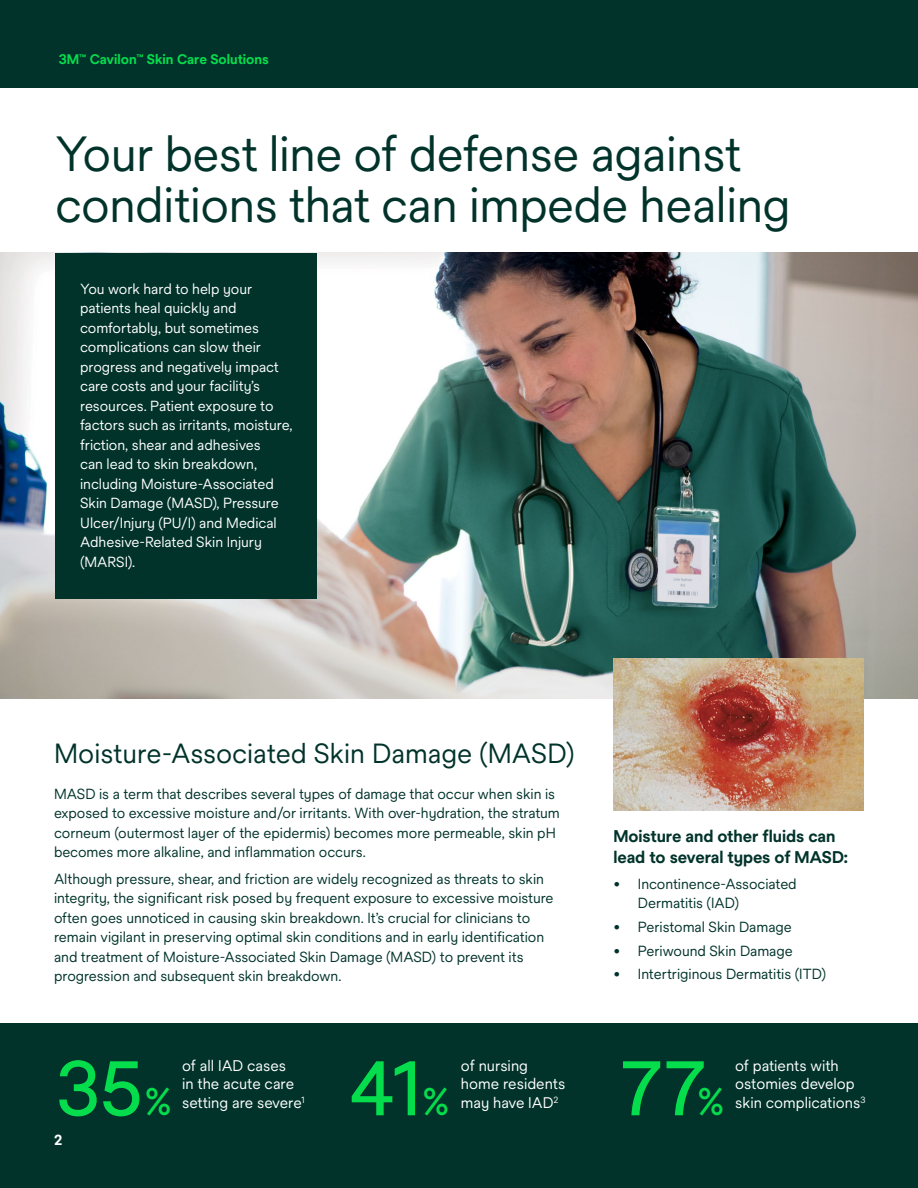
<style>
.page{position:relative;width:918px;height:1188px;background:#fff}
.page>*{position:absolute;margin:0;border:0;box-sizing:border-box;transform-origin:0 0}
.Large_percent_number_medium_50_55{font:500 75px "Solve Pro";color:#05dd4d}
.t1{font:48px/51px "Solve Pro";letter-spacing:-.01em;color:#01332b}
.t2{font:27px "Solve Pro";color:#01332b}
.t3{font:700 16.5px/21px "Solve Pro";letter-spacing:-.005em;color:#01332b}
.Body_copy_regular_10_12_5{font:15px/18.8px "Solve Pro";color:#fff}
.t4{font:14.25px/19.5px "Solve Pro";letter-spacing:-.005em;color:#01332b}
.t5{font:14.25px/19.5px "Solve Pro";letter-spacing:-.005em;color:#fff}
.t6{font:700 14.25px "Solve Pro";color:#fff}
.t7{font:700 13.5px "Solve Pro";color:#05dd4d}
.s1{font-size:37.5px}
</style>
<div class="page">
<div style="left:0;top:0;width:918px;height:88px;background:#01332b"></div>
<div style="left:0;top:1023px;width:918px;height:165px;background:#01332b"></div>
<img style="left:0;top:253px;width:918px;height:445px">
<div style="left:55px;top:253px;width:262px;height:346px;background:#01332b"></div>
<img style="left:613px;top:659px;width:251px;height:151px">
<p class="t7" style="left:59px;top:52px;width:211px">3M<sup>™</sup> Cavilon<sup>™</sup> Skin Care Solutions</p>
<p class="t1" style="left:55px;top:129px;width:737px">Your best line of defense against conditions that can impede healing</p>
<p class="t5" style="left:80px;top:279px;width:214px">You work hard to help your patients heal quickly and comfortably, but sometimes complications can slow their progress and negatively impact care costs and your facility’s resources. Patient exposure to factors such as irritants, moisture, friction, shear and adhesives<br>can lead to skin breakdown, including Moisture-Associated<br>Skin Damage (MASD), Pressure<br>Ulcer/Injury (PU/I) and Medical<br>Adhesive-Related Skin Injury (MARSI).</p>
<p class="t2" style="left:54px;top:738px;width:522px">Moisture-Associated Skin Damage (MASD)</p>
<p class="t4" style="left:54px;top:784px;width:508px">MASD is a term that describes several types of damage that occur when skin is exposed to excessive moisture and/or irritants. With over-hydration, the stratum corneum (outermost layer of the epidermis) becomes more permeable, skin pH becomes more alkaline, and inflammation occurs.</p>
<p class="t4" style="left:54px;top:869px;width:501px">Although pressure, shear, and friction are widely recognized as threats to skin integrity, the significant risk posed by frequent exposure to excessive moisture often goes unnoticed in causing skin breakdown. It’s crucial for clinicians to remain vigilant in preserving optimal skin conditions and in early identification and treatment of Moisture-Associated Skin Damage (MASD) to prevent its progression and subsequent skin breakdown.</p>
<p class="t3" style="left:613px;top:826px;width:236px">Moisture and other fluids can lead to several types of MASD:</p>
<p class="t4" style="left:638px;top:874px;width:160px;text-indent:-25px">• Incontinence-Associated<br>Dermatitis (IAD)</p>
<p class="t4" style="left:613px;top:917px;width:180px">• Peristomal Skin Damage</p>
<p class="t4" style="left:613px;top:941px;width:181px">• Periwound Skin Damage</p>
<p class="t4" style="left:613px;top:964px;width:214px">• Intertriginous Dermatitis (ITD)</p>
<p class="Large_percent_number_medium_50_55" style="left:56px;top:1046px;width:117px">35<span class="s1">%</span></p>
<p class="Body_copy_regular_10_12_5" style="left:182px;top:1056px;width:124px">of all IAD cases<br>in the acute care setting are severe<sup>1</sup></p>
<p class="Large_percent_number_medium_50_55" style="left:348px;top:1046px;width:103px">41<span class="s1">%</span></p>
<p class="Body_copy_regular_10_12_5" style="left:461px;top:1056px;width:106px">of nursing home residents may have IAD<sup>2</sup></p>
<p class="Large_percent_number_medium_50_55" style="left:618px;top:1046px;width:108px">77<span class="s1">%</span></p>
<p class="Body_copy_regular_10_12_5" style="left:735px;top:1056px;width:132px">of patients with ostomies develop skin complications<sup>3</sup></p>
<p class="t6" style="left:54px;top:1131px;width:10px">2</p>
</div>
